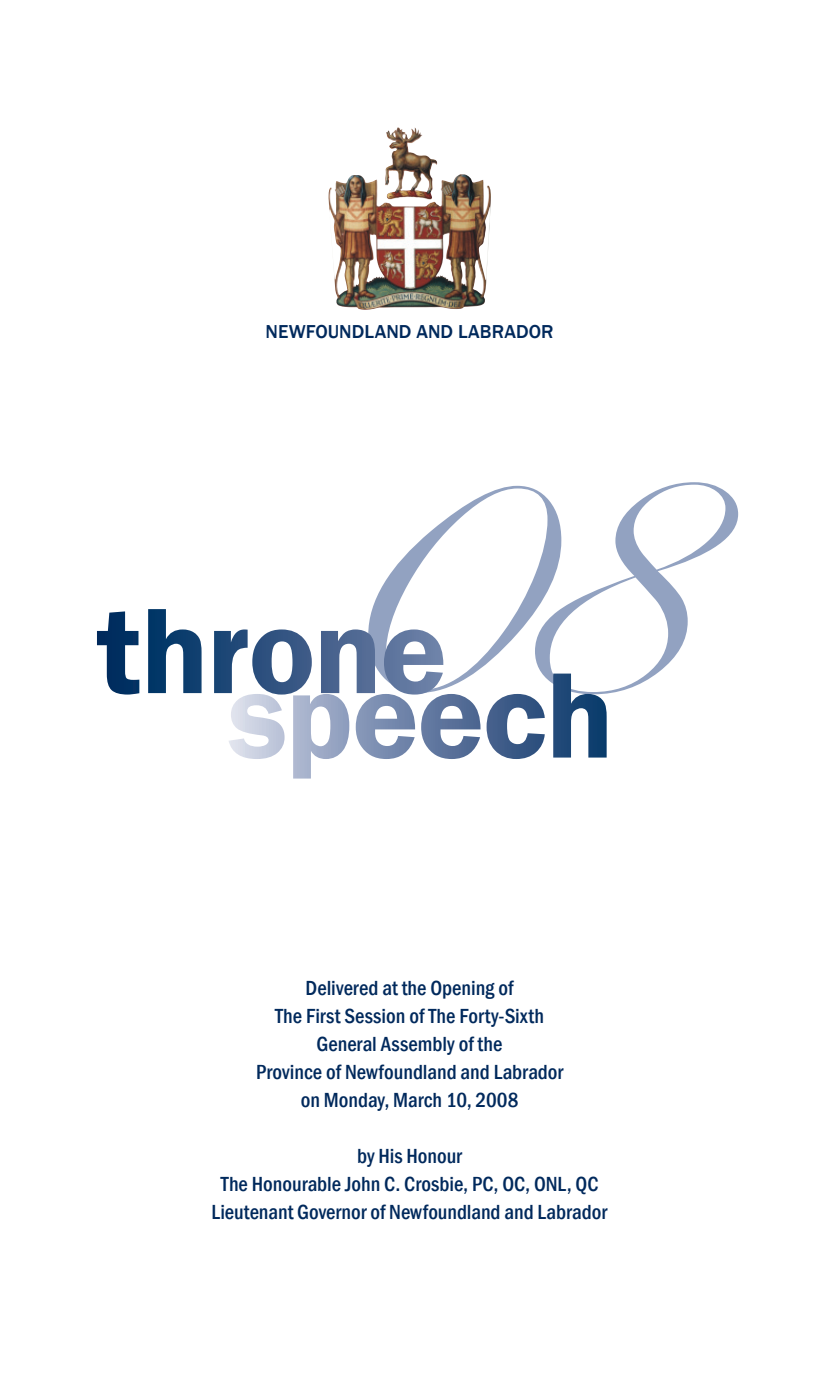
<style>
.page{position:relative;width:819px;height:1386px;background:#fff}
.page>*{position:absolute;margin:0;border:0;box-sizing:border-box;transform-origin:0 0}
.t1{font:388.5px "Edwardian Script ITC";color:#92a2c1}
.t2{font:500 condensed 21px/28px "Franklin Gothic";color:#00295c;text-align:center}
.t3{font:500 19.25px "Franklin Gothic";color:#00295c}
</style>
<div class="page">
<img style="left:328px;top:174px;width:162px;height:136px">
<svg style="left:97px;top:609px;width:510px;height:170px"></svg>
<p class="t3" style="left:265px;top:321px;width:290px">NEWFOUNDLAND AND LABRADOR</p>
<h1 class="t1" style="left:316px;top:360px;width:357px">08</h1>
<p class="t2" style="left:256px;top:974px;width:309px">Delivered at the Opening of<br>The First Session of The Forty-Sixth<br>General Assembly of the<br>Province of Newfoundland and Labrador on Monday, March 10, 2008</p>
<p class="t2" style="left:212px;top:1142px;width:397px">by His Honour<br>The Honourable John C. Crosbie, PC, OC, ONL, QC<br>Lieutenant Governor of Newfoundland and Labrador</p>
</div>
